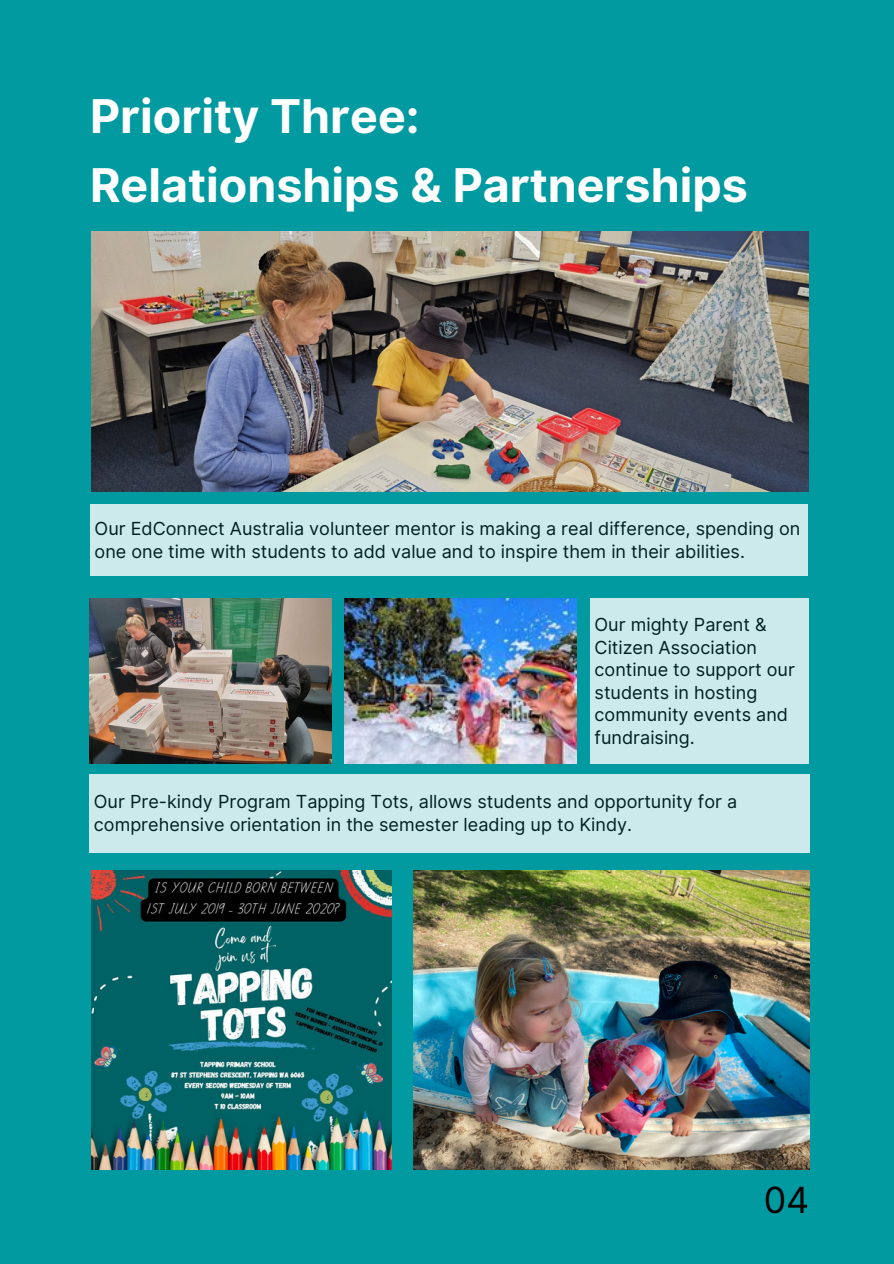
<style>
.page{position:relative;width:894px;height:1264px;background:#fff}
.page>*{position:absolute;margin:0;border:0;box-sizing:border-box;transform-origin:0 0}
.t1{font:700 46.5px/68.7px "Inter";color:#fff}
.t2{font:36px "Inter";color:#000}
.t3{font:18px/22.5px "Inter";color:#000}
</style>
<div class="page">
<div style="left:0;top:0;width:893px;height:1263px;background:#009aa0"></div>
<div style="left:90px;top:505px;width:717px;height:71px;background:#cceaec"></div>
<img style="left:92px;top:231px;width:716px;height:260px">
<img style="left:92px;top:870px;width:299px;height:299px">
<img style="left:89px;top:598px;width:242px;height:166px">
<img style="left:413px;top:870px;width:396px;height:299px">
<div style="left:89px;top:774px;width:720px;height:78px;background:#cceaec"></div>
<img style="left:344px;top:598px;width:232px;height:166px">
<div style="left:590px;top:598px;width:218px;height:166px;background:#cceaec"></div>
<p class="t1" style="left:90px;top:82px;width:659px">Priority Three:<br>Relationships &amp; Partnerships</p>
<p class="t3" style="left:95px;top:517px;width:707px">Our EdConnect Australia volunteer mentor is making a real difference, spending on one one time with students to add value and to inspire them in their abilities.</p>
<p class="t3" style="left:594px;top:613px;width:202px">Our mighty Parent &amp;<br>Citizen Association continue to support our students in hosting community events and fundraising.</p>
<p class="t3" style="left:94px;top:790px;width:644px">Our Pre-kindy Program Tapping Tots, allows students and opportunity for a comprehensive orientation in the semester leading up to Kindy.</p>
<p class="t2" style="left:763px;top:1177px;width:47px">04</p>
</div>
